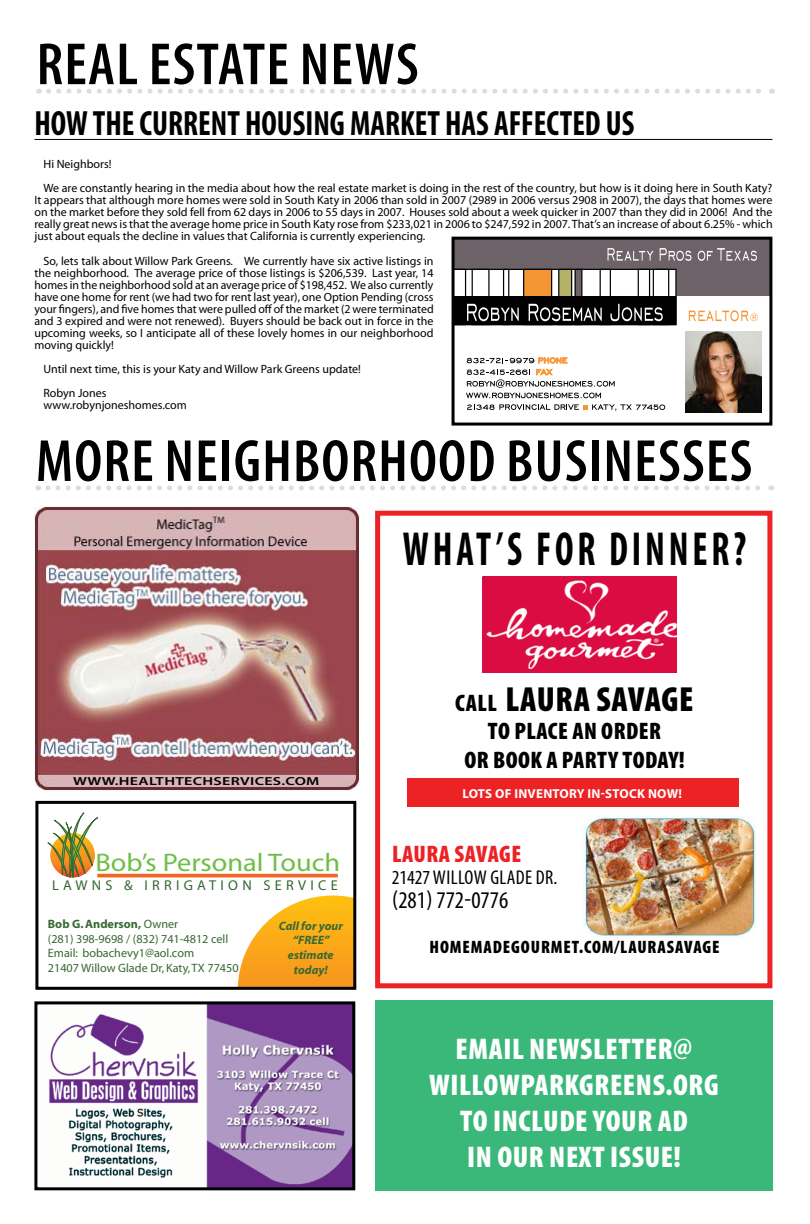
<style>
.page{position:relative;width:810px;height:1224px;background:#fff}
.page>*{position:absolute;margin:0;border:0;box-sizing:border-box;transform-origin:0 0}
.t1{font:600 condensed 60px "Myriad Pro";letter-spacing:.02em;color:#000}
.t2{font:700 condensed 48px "Myriad Pro";letter-spacing:.1em;color:#000;scale:.8 1}
.t3{font:700 condensed 35.2px "Myriad Pro";color:#000;scale:.91 1}
.t4{font:900 condensed 35px "Myriad Pro";color:#000}
.t5{font:900 condensed 30px/36px "Myriad Pro";letter-spacing:.02em;color:#fff;text-align:center}
.t6{font:25.5px "Myriad";color:#6fbe45;scale:1.11 1}
.t7{font:900 condensed 24px/28.8px "Myriad Pro";letter-spacing:.02em;color:#000}
.t8{font:condensed 24px "Myriad Pro";color:#000}
.t9{font:900 condensed 24px "Myriad Pro";color:#ed2224}
.t10{font:condensed 20px "Myriad Pro";letter-spacing:.02em;color:#000}
.t11{font:900 condensed 18px "Myriad Pro";color:#000}
.t12{font:14.3px "Myriad";letter-spacing:.3em;color:#366732}
.t13{font:700 13px "Myriad Pro";letter-spacing:.02em;color:#fff}
.t14{font:12.1px/14.6px "Myriad";color:#376833}
.t15{font:italic 700 12.1px/14.6px "Myriad";color:#376833;text-align:center}
.t16{font:12px/12px "Myriad Pro";color:#000}
.t17{font:600 11.7px "Myriad Pro";letter-spacing:.02em;color:#000;scale:1.37 1}
.s1{font-weight:700}
.s2{font-size:24px}
</style>
<div class="page">
<img style="left:34px;top:506px;width:325px;height:284px">
<svg style="left:238px;top:896px;width:114px;height:90px"></svg>
<svg style="left:47px;top:812px;width:54px;height:66px"></svg>
<hr style="left:97px;top:874px;width:241px;height:3px;background:#f26522">
<div style="left:35px;top:801px;width:321px;height:189px;border:3px solid #000"></div>
<img style="left:49px;top:1005px;width:302px;height:181px">
<div style="left:34px;top:1001px;width:321px;height:189px;border:3px solid #000"></div>
<div style="left:375px;top:511px;width:397px;height:477px;border:5px solid #ed2224"></div>
<img style="left:482px;top:576px;width:194px;height:96px">
<img style="left:583px;top:817px;width:173px;height:121px">
<div style="left:407px;top:779px;width:331px;height:28px;background:#ed2224"></div>
<img style="left:685px;top:332px;width:76px;height:80px">
<svg style="left:466px;top:357px;width:149px;height:41px"></svg>
<svg style="left:467px;top:404px;width:198px;height:7px"></svg>
<svg style="left:456px;top:241px;width:312px;height:84px"></svg>
<div style="left:452px;top:237px;width:320px;height:189px;border:3px solid #000"></div>
<div style="left:375px;top:1000px;width:397px;height:190px;background:#3ab87a"></div>
<svg style="left:49px;top:89px;width:712px;height:5px"></svg>
<svg style="left:48px;top:485px;width:724px;height:5px"></svg>
<hr style="left:34px;top:139px;width:738px;height:1px;background:#000">
<h1 class="t1" style="left:37px;top:27px;width:26px">REAL</h1>
<h1 class="t1" style="left:149px;top:27px;width:72px">ESTATE</h1>
<h1 class="t1" style="left:300px;top:27px;width:120px">NEW S</h1>
<h3 class="t3" style="left:34px;top:101px;width:661px">HOW THE CURRENT HOUSING MARKET HAS AFFECTED US</h3>
<p class="t16" style="left:43px;top:152px;width:730px;line-height:24px">Hi Neighbors!<br>We are constantly hearing in the media about how the real estate market is doing in the rest of the country, but how is it doing here in South Katy?</p>
<p class="t16" style="left:34px;top:194px;width:740px;text-align:justify">It appears that although more homes were sold in South Katy in 2006 than sold in 2007 (2989 in 2006 versus 2908 in 2007), the days that homes were on the market before they sold fell from 62 days in 2006 to 55 days in 2007. Houses sold about a week quicker in 2007 than they did in 2006! And the really great news is that the average home price in South Katy rose from $233,021 in 2006 to $247,592 in 2007. That’s an increase of about 6.25% - which just about equals the decline in values that California is currently experiencing.</p>
<p class="t16" style="left:34px;top:254px;width:401px;text-align:justify;text-indent:9px">So, lets talk about Willow Park Greens. We currently have six active listings in the neighborhood. The average price of those listings is $206,539. Last year, 14 homes in the neighborhood sold at an average price of $198,452. We also currently have one home for rent (we had two for rent last year), one Option Pending (cross your fingers), and five homes that were pulled off of the market (2 were terminated and 3 expired and were not renewed). Buyers should be back out in force in the upcoming weeks, so I anticipate all of these lovely homes in our neighborhood moving quickly!</p>
<p class="t16" style="left:43px;top:357px;width:319px;line-height:24px">Until next time, this is your Katy and Willow Park Greens update!<br>Robyn Jones</p>
<p class="t16" style="left:43px;top:399px;width:145px">www.robynjoneshomes.com</p>
<h1 class="t1" style="left:36px;top:424px;width:154px">MORE NEIGH</h1>
<h1 class="t1" style="left:293px;top:424px;width:58px">BORHOO</h1>
<h1 class="t1" style="left:467px;top:424px;width:287px">D BUSINESSES</h1>
<h2 class="t2" style="left:403px;top:519px;width:431px">WHAT’S FOR DINNER?</h2>
<p class="t17" style="left:73px;top:774px;width:12px">WWW</p>
<p class="t17" style="left:115px;top:774px;width:151px">.HEALTHTECHSERVICES.COM</p>
<h3 class="t6" style="left:95px;top:850px;width:222px">Bob’s Personal Touch</h3>
<p class="t12" style="left:52px;top:878px;width:287px">LAWNS &amp; IRRIGATION SERVICE</p>
<p class="t14" style="left:48px;top:917px;width:192px"><span class="s1">Bob G. Anderson,</span> Owner<br>(281) 398-9698 / (832) 741-4812 cell<br>Email: bobachevy1@aol.com<br>21407 Willow Glade Dr, Katy, TX 77450</p>
<p class="t15" style="left:279px;top:919px;width:66px">Call for your “FREE” estimate today!</p>
<h3 class="t4" style="left:455px;top:676px;width:68px"><span class="s2">CALL</span> LAURA</h3>
<h3 class="t4" style="left:596px;top:676px;width:66px">SAVAGE</h3>
<h3 class="t7" style="left:488px;top:716px;width:38px">TO PLACE</h3>
<h3 class="t7" style="left:464px;top:716px;width:186px;text-indent:108px">AN ORDER<br>OR BOOK APARTY</h3>
<h3 class="t7" style="left:623px;top:745px;width:64px">TODAY!</h3>
<p class="t13" style="left:462px;top:785px;width:83px">LOTS OF iNVENTOR</p>
<p class="t13" style="left:577px;top:785px;width:106px">Y IN-STOCK NOW!</p>
<h3 class="t9" style="left:392px;top:838px;width:13px">LAURA</h3>
<h3 class="t9" style="left:455px;top:838px;width:46px">SAVAGE</h3>
<h3 class="t10" style="left:392px;top:865px;width:167px">21427 WILLOW GLADE DR.</h3>
<h3 class="t8" style="left:392px;top:885px;width:118px">(281) 772-0776</h3>
<h3 class="t11" style="left:430px;top:936px;width:22px">HOMEMA</h3>
<h3 class="t11" style="left:493px;top:936px;width:21px">DEGOURMET</h3>
<h3 class="t11" style="left:579px;top:936px;width:52px">.COM/LAURASA</h3>
<h3 class="t11" style="left:684px;top:936px;width:19px">VAGE</h3>
<h3 class="t5" style="left:429px;top:1030px;width:291px">EMAIL NEWSLETTER@<br>WILLOWPARKGREENS.ORG<br>TO INCLUDE YOUR AD<br>IN OUR NEXT ISSUE!</h3>
</div>
